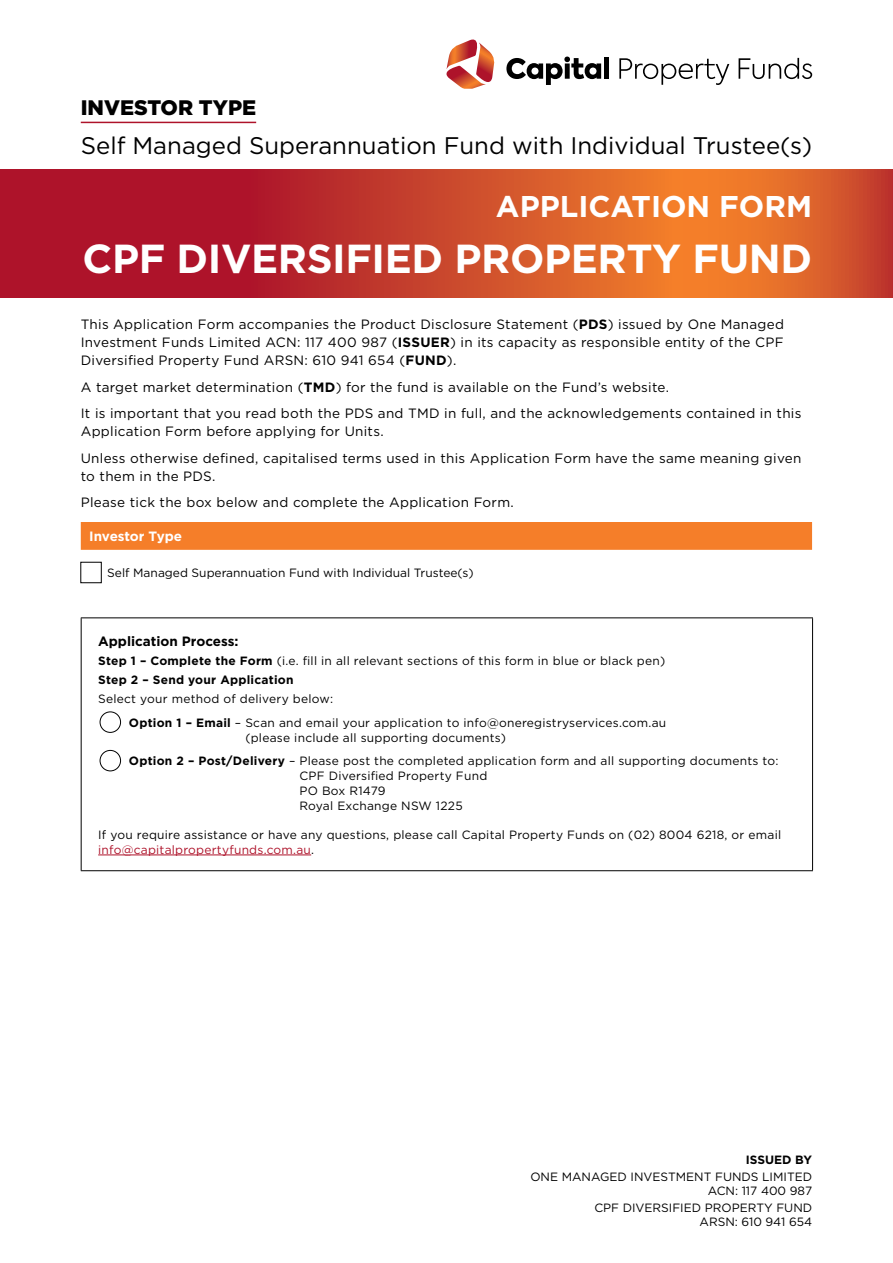
<style>
.page{position:relative;width:893px;height:1263px;background:#fff}
.page>*{position:absolute;margin:0;border:0;box-sizing:border-box;transform-origin:0 0}
.t1{font:700 40.5px "Gotham";letter-spacing:-.01em;color:#fff}
.t2{font:700 30px "Gotham";color:#fff}
.t3{font:24px "Gotham";color:#000}
.t4{font:900 21px "Gotham";color:#000}
.t5{font:13.5px/26.5px "Gotham";letter-spacing:.02em;color:#000}
.t6{font:700 13.5px "Gotham";color:#000}
.t7{font:700 13.5px "Gotham";letter-spacing:-.005em;color:#fff}
.t8{font:12px/15px "Gotham";letter-spacing:.02em;color:#000}
.t9{font:12px/14.4px "Gotham";color:#000;text-align:right}
.t10{font:700 12px "Gotham";color:#000}
.s1{font-weight:700}
.s2{color:#ae132a}
</style>
<div class="page">
<svg style="left:446px;top:40px;width:49px;height:49px"></svg>
<svg style="left:506px;top:57px;width:95px;height:28px"></svg>
<div style="left:604px;top:58px;width:5px;height:21px;background:#000"></div>
<svg style="left:619px;top:58px;width:110px;height:27px"></svg>
<svg style="left:739px;top:58px;width:73px;height:21px"></svg>
<svg style="left:0;top:170px;width:893px;height:127px;background:#c9422b"></svg>
<div style="left:81px;top:522px;width:731px;height:28px;background:#f57e29"></div>
<hr style="left:81px;top:617px;width:732px;height:1px;background:#000">
<hr style="left:81px;top:618px;width:1px;height:252px;background:#000">
<hr style="left:812px;top:618px;width:1px;height:252px;background:#000">
<hr style="left:81px;top:870px;width:732px;height:1px;background:#000">
<hr style="left:98px;top:855px;width:213px;height:1px;background:#ae132a">
<div style="left:80px;top:562px;width:22px;height:21px;border:1px solid #000"></div>
<div style="left:100px;top:711px;width:21px;height:22px;border:1px solid #000;border-radius:50%"></div>
<div style="left:100px;top:750px;width:21px;height:21px;border:1px solid #000;border-radius:50%"></div>
<hr style="left:81px;top:122px;width:175px;height:1px;background:#ae132a">
<h3 class="t4" style="left:81px;top:93px;width:177px">INVESTOR TYPE</h3>
<h3 class="t3" style="left:81px;top:130px;width:733px">Self Managed Superannuation Fund with Individual Trustee(s)</h3>
<h2 class="t2" style="left:496px;top:187px;width:318px">APPLICATION FORM</h2>
<h1 class="t1" style="left:83px;top:232px;width:731px">CPF DIVERSIFIED PROPERTY FUND</h1>
<p class="t5" style="left:81px;top:315px;width:705px;line-height:18px;text-align:justify">This Application Form accompanies the Product Disclosure Statement (<span class="s1">PDS</span>) issued by One Managed Investment Funds Limited ACN: 117 400 987 (<span class="s1">ISSUER</span>) in its capacity as responsible entity of the CPF Diversified Property Fund ARSN: 610 941 654 (<span class="s1">FUND</span>).</p>
<p class="t5" style="left:81px;top:374px;width:722px">A target market determination (<span class="s1">TMD</span>) for the fund is available on the Fund’s website.<br>It is important that you read both the PDS and TMD in full, and the acknowledgements contained in this</p>
<p class="t5" style="left:81px;top:418px;width:722px">Application Form before applying for Units.<br>Unless otherwise defined, capitalised terms used in this Application Form have the same meaning given</p>
<p class="t5" style="left:81px;top:463px;width:434px">to them in the PDS.<br>Please tick the box below and complete the Application Form.</p>
<p class="t7" style="left:89px;top:528px;width:94px">Investor Type</p>
<p class="t9" style="left:107px;top:565px;width:368px">Self Managed Superannuation Fund with Individual Trustee(s)</p>
<p class="t6" style="left:98px;top:632px;width:142px">Application Process:</p>
<p class="t8" style="left:98px;top:651px;width:569px;line-height:19.2px"><span class="s1">Step 1 – Complete the Form</span> (i.e. fill in all relevant sections of this form in blue or black pen)<br><span class="s1">Step 2 – Send your Application</span></p>
<p class="t8" style="left:129px;top:687px;width:539px;line-height:23.5px;text-indent:-31px">Select your method of delivery below:<br><span class="s1">Option 1 – Email</span> – Scan and email your application to info@oneregistryservices.com.au</p>
<p class="t8" style="left:129px;top:726px;width:651px;line-height:23.5px;text-indent:116px">(please include all supporting documents)<br><span class="s1">Option 2 – Post/Delivery</span> – Please post the completed application form and all supporting documents to:</p>
<p class="t8" style="left:299px;top:768px;width:189px">CPF Diversified Property Fund<br>PO Box R1479<br>Royal Exchange NSW 1225</p>
<p class="t8" style="left:98px;top:827px;width:684px">If you require assistance or have any questions, please call Capital Property Funds on (02) 8004 6218, or email <span class="s2">info@capitalpropertyfunds.com.au</span>.</p>
<p class="t10" style="left:746px;top:1152px;width:68px">ISSUED BY</p>
<p class="t9" style="left:530px;top:1169px;width:283px">ONE MANAGED INVESTMENT FUNDS LIMITED<br>ACN: 117 400 987</p>
<p class="t9" style="left:594px;top:1200px;width:219px">CPF DIVERSIFIED PROPERTY FUND<br>ARSN: 610 941 654</p>
</div>
